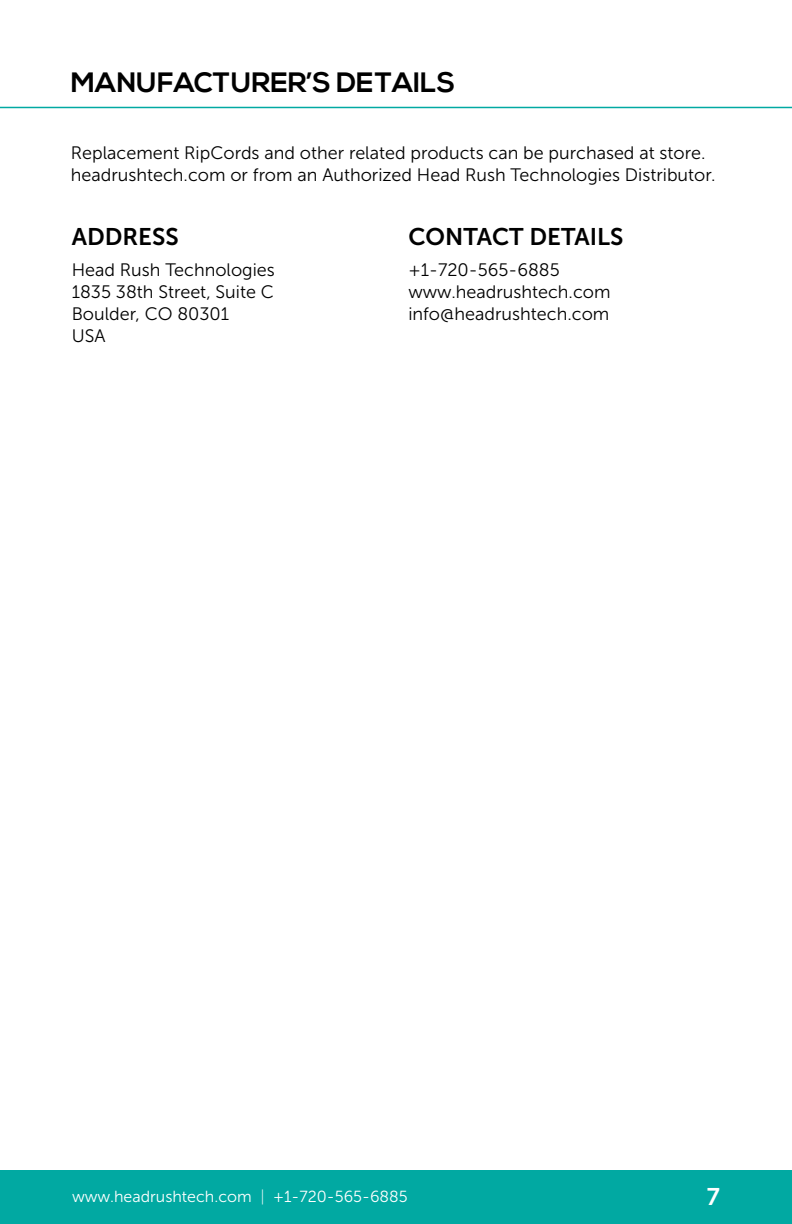
<style>
.page{position:relative;width:792px;height:1224px;background:#fff}
.page>*{position:absolute;margin:0;border:0;box-sizing:border-box;transform-origin:0 0}
.t1{font:700 28px "Nexa";color:#000}
.t2{font:24px "Museo Sans 700";color:#000}
.t3{font:24px "Museo Sans 700";color:#fff}
.t4{font:18px/22px "Museo Sans 300";color:#000}
.t5{font:16px "Museo Sans 300";color:#fff}
.s1{font-family:"Museo Sans 100"}
</style>
<div class="page">
<hr style="left:0;top:107px;width:792px;height:1px;background:#01a9a2">
<div style="left:0;top:1170px;width:792px;height:54px;background:#01a9a2"></div>
<h1 class="t1" style="left:71px;top:66px;width:386px">MANUFACTURER’S DETAILS</h1>
<p class="t4" style="left:71px;top:142px;width:646px">Replacement RipCords and other related products can be purchased at store. headrushtech.com or from an Authorized Head Rush Technologies Distributor.</p>
<h2 class="t2" style="left:72px;top:223px;width:108px">ADDRESS</h2>
<p class="t4" style="left:72px;top:259px;width:205px">Head Rush Technologies<br>1835 38th Street, Suite C<br>Boulder, CO 80301<br>USA</p>
<h2 class="t2" style="left:408px;top:223px;width:217px">CONTACT DETAILS</h2>
<p class="t4" style="left:408px;top:259px;width:204px">+1-720-565-6885 www.headrushtech.com info@headrushtech.com</p>
<p class="t5" style="left:72px;top:1188px;width:337px">www.headrushtech.com <span class="s1">|</span> +1-720-565-6885</p>
<h2 class="t3" style="left:707px;top:1183px;width:15px">7</h2>
</div>
